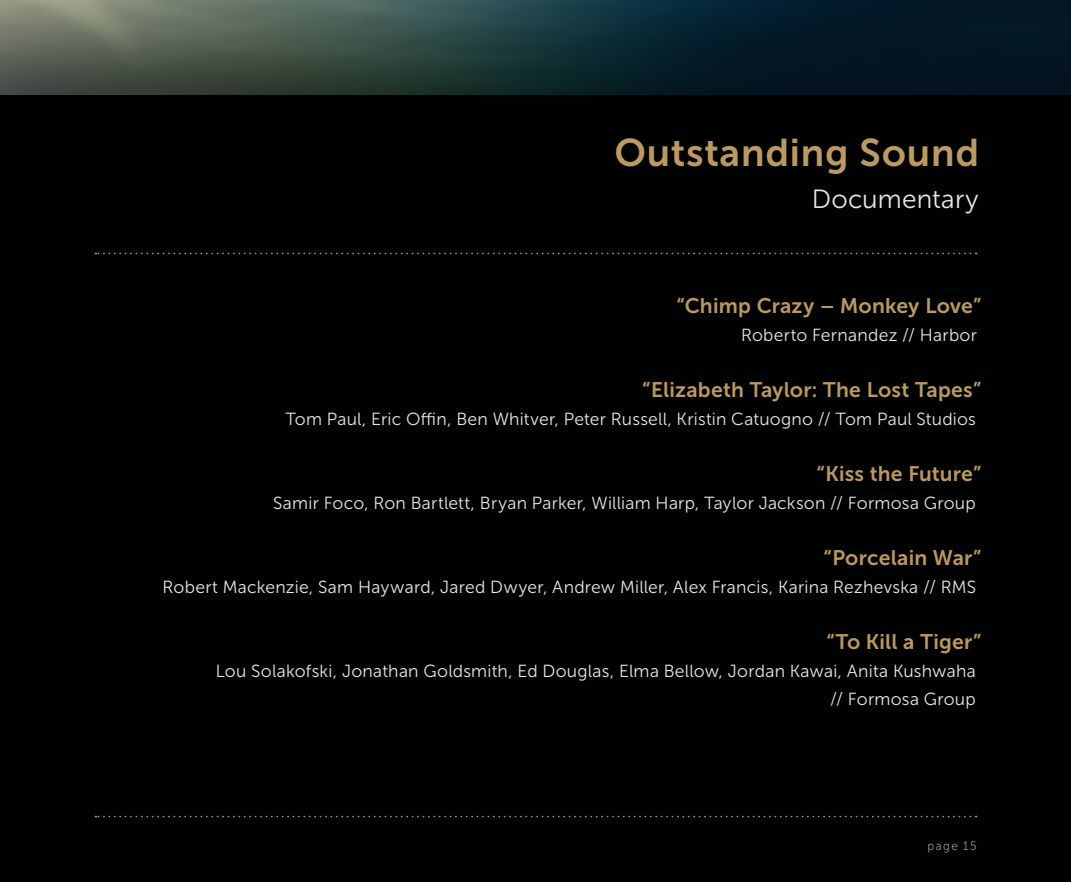
<style>
.page{position:relative;width:1071px;height:882px;background:#000101}
.page>*{position:absolute;margin:0;border:0;box-sizing:border-box;transform-origin:0 0}
.t1{font:38.5px "Museo Sans Cyrl 700";letter-spacing:.02em;color:#bc995e}
.t2{font:26.25px "Museo Sans Cyrl 300";letter-spacing:.01em;color:#e6e7e8}
.t3{font:21px "Museo Sans Cyrl 700";letter-spacing:.01em;color:#bc995e}
.t4{font:17.5px/28px "Museo Sans Cyrl 300";letter-spacing:.015em;color:#e6e7e8;text-align:right}
.t5{font:12.25px "Museo Sans Cyrl 300";color:#939598;scale:.95 1}
</style>
<div class="page">
<svg style="left:95px;top:816px;width:875px;height:1px"></svg>
<svg style="left:95px;top:253px;width:875px;height:1px"></svg>
<img style="left:0;top:0;width:1071px;height:94px">
<h1 class="t1" style="left:615px;top:131px;width:366px">Outstanding Sound</h1>
<h2 class="t2" style="left:812px;top:184px;width:169px">Documentary</h2>
<p class="t3" style="left:676px;top:294px;width:307px">“Chimp Crazy – Monkey Love”</p>
<p class="t4" style="left:741px;top:321px;width:237px">Roberto Fernandez // Harbor</p>
<p class="t3" style="left:642px;top:378px;width:341px">“Elizabeth Taylor: The Lost Tapes”</p>
<p class="t4" style="left:285px;top:405px;width:692px">Tom Paul, Eric Offin, Ben Whitver, Peter Russell, Kristin Catuogno // Tom Paul Studios</p>
<p class="t3" style="left:816px;top:462px;width:167px">“Kiss the Future”</p>
<p class="t4" style="left:273px;top:489px;width:704px">Samir Foco, Ron Bartlett, Bryan Parker, William Harp, Taylor Jackson // Formosa Group</p>
<p class="t3" style="left:823px;top:546px;width:160px">“Porcelain War”</p>
<p class="t4" style="left:163px;top:573px;width:815px">Robert Mackenzie, Sam Hayward, Jared Dwyer, Andrew Miller, Alex Francis, Karina Rezhevska // RMS</p>
<p class="t3" style="left:826px;top:630px;width:157px">“To Kill a Tiger”</p>
<p class="t4" style="left:216px;top:657px;width:761px">Lou Solakofski, Jonathan Goldsmith, Ed Douglas, Elma Bellow, Jordan Kawai, Anita Kushwaha // Formosa Group</p>
<p class="t5" style="left:928px;top:839px;width:53px">page 15</p>
</div>
